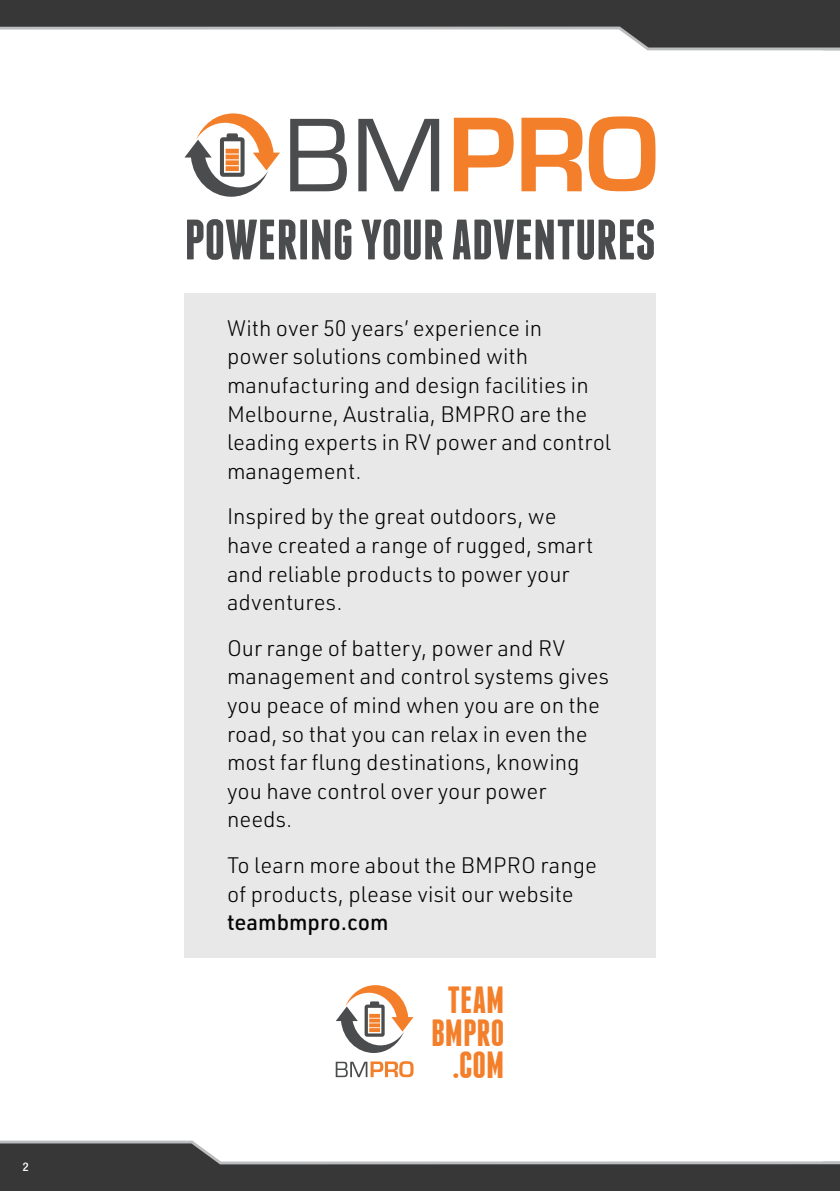
<style>
.page{position:relative;width:840px;height:1191px;background:#fff}
.page>*{position:absolute;margin:0;border:0;box-sizing:border-box;transform-origin:0 0}
.t1{font:700 56.8px "Franchise";color:#4b4c4d}
.t2{font:700 37.8px/32px "Franchise";color:#f47f2a;text-align:center}
.t3{font:300 22px/28.6px "URWDIN";color:#040503}
.t4{font:500 22px "URWDIN";color:#040503}
.t5{font:500 condensed 12px "Helvetica Neue LT";color:#fff}
</style>
<div class="page">
<svg style="left:335px;top:1061px;width:78px;height:16px"></svg>
<svg style="left:336px;top:985px;width:77px;height:68px"></svg>
<svg style="left:290px;top:119px;width:57px;height:72px"></svg>
<svg style="left:358px;top:119px;width:81px;height:72px"></svg>
<svg style="left:453px;top:118px;width:60px;height:73px"></svg>
<svg style="left:521px;top:118px;width:61px;height:73px"></svg>
<svg style="left:588px;top:116px;width:67px;height:75px"></svg>
<svg style="left:184px;top:113px;width:96px;height:84px"></svg>
<div style="left:184px;top:293px;width:471px;height:664px;background:#e8e8e9"></div>
<svg style="left:0;top:1140px;width:839px;height:51px"></svg>
<svg style="left:0;top:0;width:839px;height:51px"></svg>
<p class="t5" style="left:23px;top:1159px;width:7px">2</p>
<h1 class="t1" style="left:184px;top:213px;width:472px">POWERING YOUR ADVENTURES</h1>
<p class="t3" style="left:227px;top:313px;width:385px">With over 50 years’ experience in<br>power solutions combined with manufacturing and design facilities in<br>Melbourne, Australia, BMPRO are the leading experts in RV power and control management.</p>
<p class="t3" style="left:227px;top:501px;width:368px">Inspired by the great outdoors, we have created a range of rugged, smart and reliable products to power your adventures.</p>
<p class="t3" style="left:227px;top:633px;width:383px">Our range of battery, power and RV management and control systems gives you peace of mind when you are on the road, so that you can relax in even the most far flung destinations, knowing you have control over your power needs.</p>
<p class="t3" style="left:227px;top:850px;width:371px">To learn more about the BMPRO range of products, please visit our website</p>
<p class="t4" style="left:227px;top:907px;width:163px">teambmpro.com</p>
<h2 class="t2" style="left:431px;top:984px;width:75px">TEAM<br>BMPRO .COM</h2>
</div>
